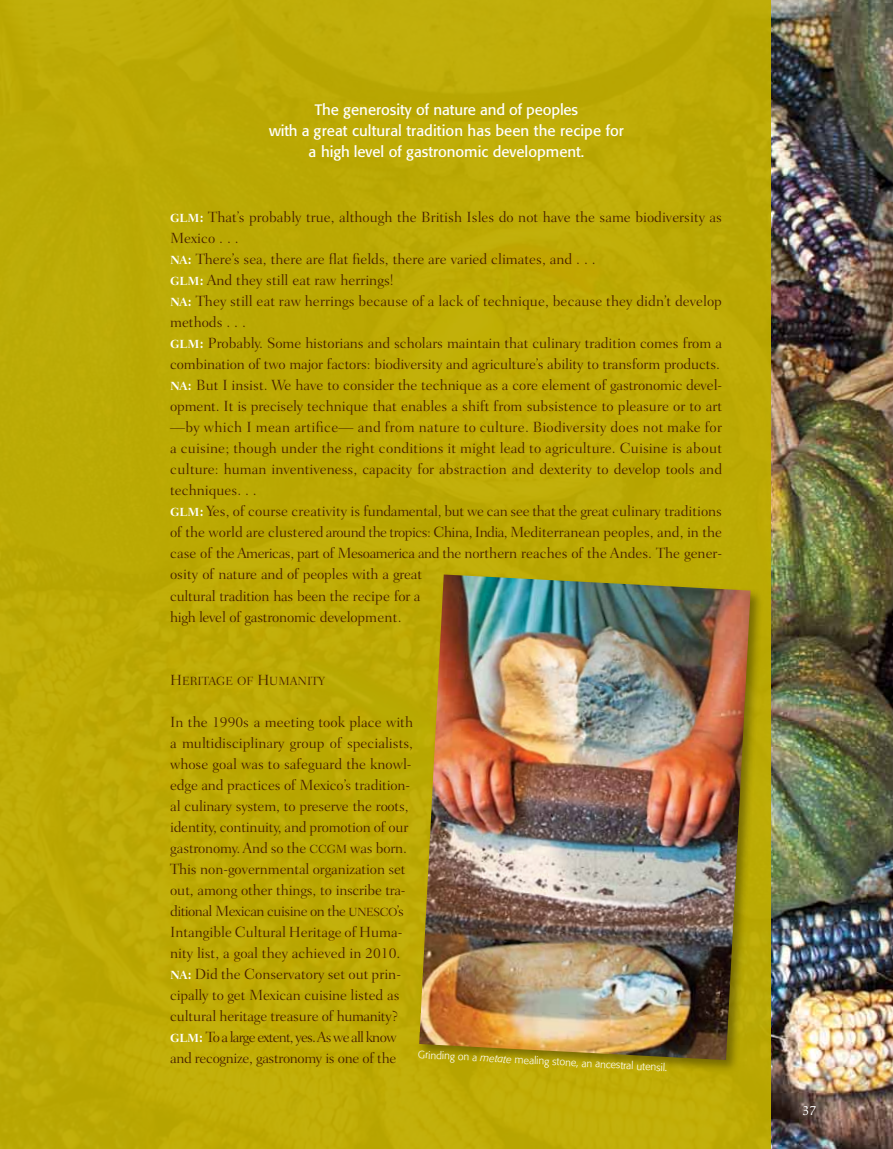
<style>
.page{position:relative;width:893px;height:1149px;background:#fff}
.page>*{position:absolute;margin:0;border:0;box-sizing:border-box;transform-origin:0 0}
.t1{font:300 15px/21px "Fairfield LH";color:#441d00}
.t2{font:15px/21px "Formata";color:#fff;text-align:center}
.t3{font:13.5px "Slimbach";color:#fff}
.t4{font:12px "Fairfield LH Light SC800";color:#441d00}
.t5{font:300 10.5px "Formata";color:#fff}
.s1{font-family:"Fairfield LH Bold SC800";font-weight:400;font-size:12px;color:#fff}
.s2{font-weight:700;color:#fff}
.s3{font-size:15px}
.s4{font-family:"Fairfield LH Light SC800";font-weight:400;font-size:12px}
.s5{font-style:italic}
</style>
<div class="page">
<img style="left:771px;top:0;width:122px;height:1148px">
<div style="left:0;top:0;width:771px;height:1148px;background:#c0ad00"></div>
<div style="left:417px;top:572px;width:347px;height:500px;background:#000;opacity:.35"></div>
<img style="left:419px;top:574px;width:332px;height:485px">
<p class="t2" style="left:269px;top:99px;width:356px">The generosity of nature and of peoples<br>with a great cultural tradition has been the recipe for a high level of gastronomic development.</p>
<p class="t1" style="left:170px;top:207px;width:554px"><span class="s1">GLM</span><span class="s2">:</span> That’s probably true, although the British Isles do not have the same biodiversity as Mexico . . .<br><span class="s1">NA</span><span class="s2">:</span> There’s sea, there are flat fields, there are varied climates, and . . .<br><span class="s1">GLM</span><span class="s2">:</span> And they still eat raw herrings!<br><span class="s1">NA</span><span class="s2">:</span> They still eat raw herrings because of a lack of technique, because they didn’t develop methods . . .<br><span class="s1">GLM</span><span class="s2">:</span> Probably. Some historians and scholars maintain that culinary tradition comes from a combination of two major factors: biodiversity and agriculture’s ability to transform products.<br><span class="s1">NA</span><span class="s2">:</span> But I insist. We have to consider the technique as a core element of gastronomic devel&shy;opment. It is precisely technique that enables a shift from subsistence to pleasure or to art —by which I mean artifice— and from nature to culture. Biodiversity does not make for a cuisine; though under the right conditions it might lead to agriculture. Cuisine is about culture: human inventiveness, capacity for abstraction and dexterity to develop tools and techniques. . .<br><span class="s1">GLM</span><span class="s2">:</span> Yes, of course creativity is fundamental, but we can see that the great culinary traditions of the world are clustered around the tropics: China, India, Mediterranean peoples, and, in the case of the Americas, part of Mesoamerica and the northern reaches of the Andes. The gener&shy;osity of nature and of peoples with a great<br>cultural tradition has been the recipe for a<br>high level of gastronomic development.</p>
<p class="t4" style="left:170px;top:673px;width:156px"><span class="s3">H</span>ERITAGE OF <span class="s3">H</span>UMANITY</p>
<p class="t1" style="left:170px;top:711px;width:245px">In the 1990s a meeting took place with a multidisciplinary group of specialists, whose goal was to safeguard the knowl&shy;edge and practices of Mexico’s tradition&shy;al culinary system, to preserve the roots, identity, continuity, and promotion of our gastronomy. And so the <span class="s4">CC GM</span> was born.<br>This non-governmental organization set out, among other things, to inscribe tra&shy;ditional Mexican cuisine on the <span class="s4">UNESCO</span>’s Intangible Cultural Heritage of Huma&shy;nity list, a goal they achieved in 2010.<br><span class="s1">NA</span><span class="s2">:</span> Did the Conservatory set out prin&shy;cipally to get Mexican cuisine listed as cultural heritage treasure of humanity?<br><span class="s1">GLM</span><span class="s2">:</span> To a large extent, yes. As we all know and recognize, gastronomy is one of the</p>
<p class="t5" style="left:418px;top:1047px;width:251px;rotate:3deg">Grinding on a <span class="s5">metate</span> mealing stone, an ancestral utensil.</p>
<p class="t3" style="left:802px;top:1102px;width:15px">37</p>
</div>
